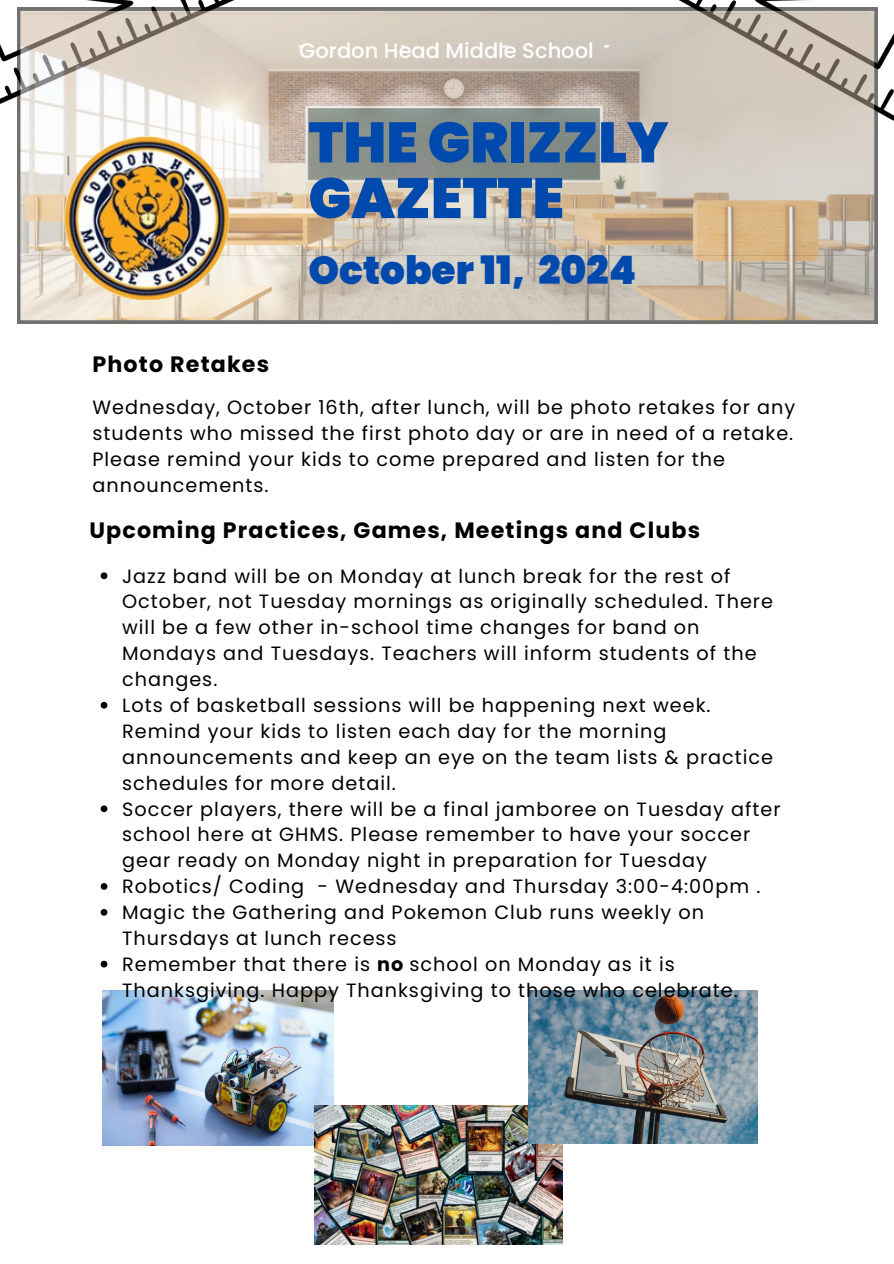
<style>
.page{position:relative;width:894px;height:1264px;background:#fff}
.page>*{position:absolute;margin:0;border:0;box-sizing:border-box;transform-origin:0 0}
.t1{font:900 56.85px/55.7px "Poppins";color:#004aad}
.t2{font:900 39.15px "Poppins";color:#004aad}
.t3{font:700 22.2px "Poppins";letter-spacing:.05em;color:#000}
.t4{font:500 21px "Poppins";color:#fff}
.t5{font:19.2px/25.8px "Poppins";letter-spacing:.05em;color:#000}
.s1{font-weight:700}
</style>
<div class="page">
<img style="left:0;top:0;width:893px;height:262px">
<svg style="left:17px;top:7px;width:860px;height:316px"></svg>
<img style="left:64px;top:136px;width:165px;height:165px;border-radius:82px">
<img style="left:103px;top:990px;width:230px;height:155px">
<img style="left:315px;top:1105px;width:247px;height:139px">
<img style="left:528px;top:990px;width:229px;height:153px">
<svg style="left:101px;top:572px;width:6px;height:7px"></svg>
<svg style="left:101px;top:702px;width:6px;height:6px"></svg>
<svg style="left:101px;top:805px;width:6px;height:7px"></svg>
<svg style="left:101px;top:883px;width:6px;height:6px"></svg>
<svg style="left:101px;top:909px;width:6px;height:6px"></svg>
<svg style="left:101px;top:960px;width:6px;height:7px"></svg>
<h1 class="t4" style="left:299px;top:36px;width:296px">Gordon Head Middle School</h1>
<p class="t1" style="left:308px;top:115px;width:361px">THE GRIZZLY<br>GAZETTE</p>
<h3 class="t2" style="left:308px;top:243px;width:329px">October 11, 2024</h3>
<p class="t3" style="left:92px;top:348px;width:178px">Photo Retakes</p>
<p class="t5" style="left:92px;top:394px;width:704px">Wednesday, October 16th, after lunch, will be photo retakes for any students who missed the first photo day or are in need of a retake.<br>Please remind your kids to come prepared and listen for the announcements.</p>
<p class="t3" style="left:89px;top:514px;width:612px">Upcoming Practices, Games, Meetings and Clubs</p>
<h3 class="t5" style="left:122px;top:563px;width:652px">Jazz band will be on Monday at lunch break for the rest of October, not Tuesday mornings as originally scheduled. There will be a few other in-school time changes for band on Mondays and Tuesdays. Teachers will inform students of the changes.</h3>
<p class="t5" style="left:122px;top:692px;width:652px">Lots of basketball sessions will be happening next week.<br>Remind your kids to listen each day for the morning announcements and keep an eye on the team lists &amp; practice schedules for more detail.</p>
<p class="t5" style="left:122px;top:796px;width:660px">Soccer players, there will be a final jamboree on Tuesday after school here at GHMS. Please remember to have your soccer gear ready on Monday night in preparation for Tuesday</p>
<p class="t5" style="left:122px;top:873px;width:639px">Robotics/ Coding - Wednesday and Thursday 3:00-4:00pm .</p>
<p class="t5" style="left:122px;top:899px;width:583px">Magic the Gathering and Pokemon Club runs weekly on<br>Thursdays at lunch recess</p>
<p class="t5" style="left:122px;top:951px;width:617px">Remember that there is <span class="s1">no</span> school on Monday as it is<br>Thanksgiving. Happy Thanksgiving to those who celebrate.</p>
</div>
